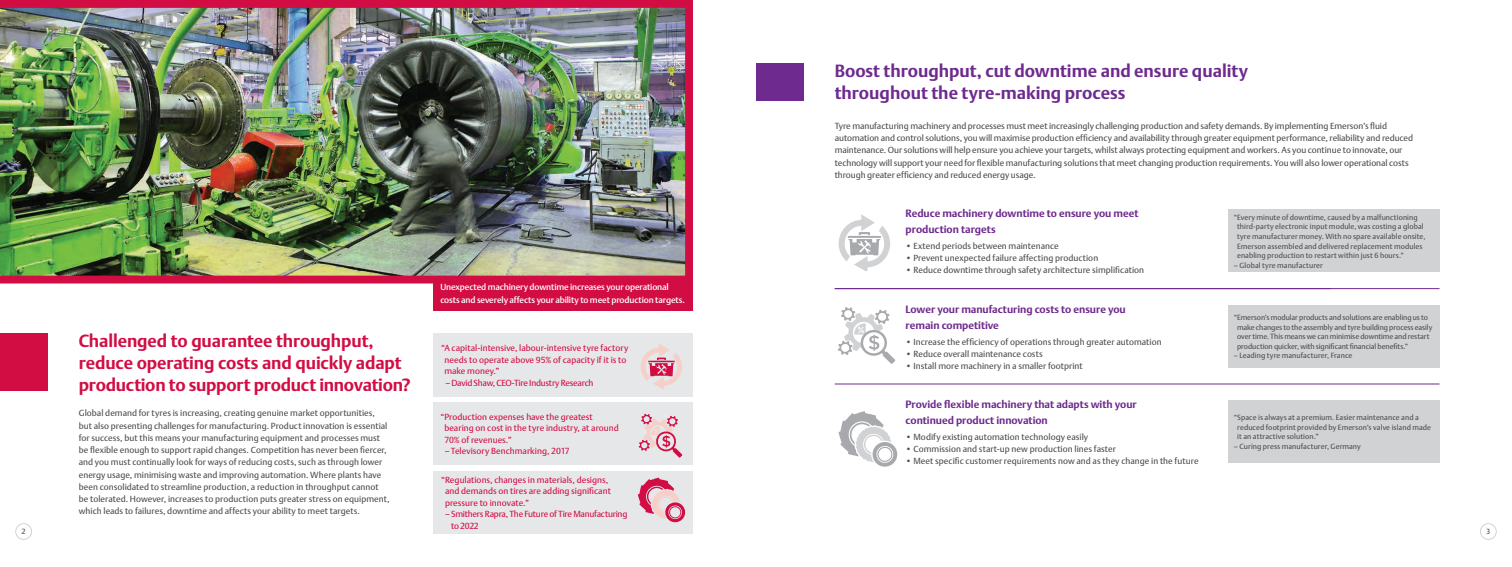
<style>
.page{position:relative;width:1512px;height:567px;background:#fff}
.page>*{position:absolute;margin:0;border:0;box-sizing:border-box;transform-origin:0 0}
.t1{font:700 17.5px/21.9px "DTL Argo T";letter-spacing:-.01em;color:#d20d44}
.t2{font:700 17.5px/21.9px "DTL Argo T";color:#6e2a8e}
.t3{font:700 10.5px/15.8px "DTL Argo T";letter-spacing:-.005em;color:#6e2a8e}
.t4{font:8.75px/12.2px "DTL Argo T";color:#4b4c4d}
.t5{font:8.75px/11.4px "DTL Argo T";color:#d20d44}
.t6{font:500 8.75px/12.2px "DTL Argo T";letter-spacing:-.015em;color:#fff}
.t7{font:8.75px/11.4px "DTL Argo T";letter-spacing:-.025em;color:#d20d44}
.t8{font:8.75px "DTL Argo T";letter-spacing:-.03em;color:#d20d44}
.t9{font:7.44px/9.6px "DTL Argo T";letter-spacing:.01em;color:#4b4c4d}
.t10{font:7.44px/9.6px "DTL Argo T";letter-spacing:-.01em;color:#4b4c4d}
</style>
<div class="page">
<div style="left:1480px;top:523px;width:17px;height:17px;border:1px solid #d1d2d4;border-radius:50%"></div>
<div style="left:15px;top:523px;width:17px;height:17px;border:1px solid #d1d2d4;border-radius:50%"></div>
<img style="left:0;top:0;width:693px;height:284px">
<div style="left:0;top:334px;width:47px;height:57px;background:#d20d44"></div>
<div style="left:433px;top:471px;width:260px;height:63px;background:#e6e7e9"></div>
<svg style="left:638px;top:478px;width:47px;height:44px"></svg>
<div style="left:433px;top:334px;width:260px;height:63px;background:#e6e7e9"></div>
<svg style="left:641px;top:344px;width:41px;height:46px"></svg>
<div style="left:433px;top:402px;width:260px;height:63px;background:#e6e7e9"></div>
<svg style="left:639px;top:414px;width:43px;height:44px"></svg>
<div style="left:433px;top:276px;width:260px;height:35px;background:#d20d44"></div>
<div style="left:756px;top:63px;width:47px;height:37px;background:#6e2a8e"></div>
<div style="left:1228px;top:305px;width:212px;height:63px;background:#d1d2d4"></div>
<div style="left:1228px;top:209px;width:212px;height:63px;background:#d1d2d4"></div>
<div style="left:1228px;top:400px;width:212px;height:63px;background:#d1d2d4"></div>
<svg style="left:838px;top:307px;width:57px;height:57px"></svg>
<svg style="left:839px;top:214px;width:51px;height:57px"></svg>
<svg style="left:839px;top:411px;width:58px;height:56px"></svg>
<hr style="left:835px;top:288px;width:605px;height:1px;background:#6e2a8e">
<hr style="left:835px;top:384px;width:605px;height:1px;background:#6e2a8e">
<h1 class="t2" style="left:835px;top:60px;width:415px">Boost throughput, cut downtime and ensure quality throughout the tyre-making process</h1>
<p class="t4" style="left:835px;top:120px;width:580px">Tyre manufacturing machinery and processes must meet increasingly challenging production and safety demands. By implementing Emerson’s fluid automation and control solutions, you will maximise production efficiency and availability through greater equipment performance, reliability and reduced maintenance. Our solutions will help ensure you achieve your targets, whilst always protecting equipment and workers. As you continue to innovate, our technology will support your need for flexible manufacturing solutions that meet changing production requirements. You will also lower operational costs through greater efficiency and reduced energy usage.</p>
<p class="t3" style="left:906px;top:206px;width:234px">Reduce machinery downtime to ensure you meet production targets</p>
<p class="t4" style="left:906px;top:239px;width:155px">• Extend periods between maintenance</p>
<p class="t4" style="left:906px;top:252px;width:194px">• Prevent unexpected failure affecting production</p>
<p class="t4" style="left:906px;top:264px;width:240px">• Reduce downtime through safety architecture simplification</p>
<p class="t3" style="left:906px;top:301px;width:222px">Lower your manufacturing costs to ensure you remain competitive</p>
<p class="t4" style="left:906px;top:335px;width:258px">• Increase the efficiency of operations through greater automation</p>
<p class="t4" style="left:906px;top:348px;width:139px">• Reduce overall maintenance costs</p>
<p class="t4" style="left:906px;top:360px;width:179px">• Install more machinery in a smaller footprint</p>
<p class="t3" style="left:906px;top:397px;width:233px">Provide flexible machinery that adapts with your continued product innovation</p>
<p class="t4" style="left:906px;top:431px;width:184px">• Modify existing automation technology easily</p>
<p class="t4" style="left:906px;top:443px;width:212px">• Commission and start-up new production lines faster</p>
<p class="t4" style="left:906px;top:455px;width:294px">• Meet specific customer requirements now and as they change in the future</p>
<p class="t9" style="left:1237px;top:212px;width:190px;text-indent:-3px">“Every minute of downtime, caused by a malfunctioning third-party electronic input module, was costing a global tyre manufacturer money. With no spare available onsite, Emerson assembled and delivered replacement modules enabling production to restart within just 6 hours.”</p>
<p class="t9" style="left:1234px;top:260px;width:91px">– Global tyre manufacturer</p>
<p class="t6" style="left:440px;top:281px;width:246px">Unexpected machinery downtime increases your operational costs and severely affects your ability to meet production targets.</p>
<p class="t10" style="left:1237px;top:312px;width:197px;text-indent:-3px">“Emerson’s modular products and solutions are enabling us to make changes to the assembly and tyre building process easily over time. This means we can minimise downtime and restart production quicker, with significant financial benefits.”</p>
<p class="t9" style="left:1234px;top:351px;width:120px">– Leading tyre manufacturer, France</p>
<h1 class="t1" style="left:79px;top:330px;width:333px">Challenged to guarantee throughput, reduce operating costs and quickly adapt production to support product innovation?</h1>
<p class="t4" style="left:79px;top:407px;width:312px">Global demand for tyres is increasing, creating genuine market opportunities, but also presenting challenges for manufacturing. Product innovation is essential for success, but this means your manufacturing equipment and processes must be flexible enough to support rapid changes. Competition has never been fiercer, and you must continually look for ways of reducing costs, such as through lower energy usage, minimising waste and improving automation. Where plants have been consolidated to streamline production, a reduction in throughput cannot be tolerated. However, increases to production puts greater stress on equipment, which leads to failures, downtime and affects your ability to meet targets.</p>
<p class="t5" style="left:444px;top:343px;width:185px;text-indent:-3px">“A capital-intensive, labour-intensive tyre factory needs to operate above 95% of capacity if it is to make money.”</p>
<p class="t8" style="left:445px;top:377px;width:150px">– David Shaw, CEO-Tire Industry Research</p>
<p class="t5" style="left:444px;top:411px;width:176px;text-indent:-4px">“Production expenses have the greatest bearing on cost in the tyre industry, at around<br>70% of revenues.”</p>
<p class="t5" style="left:445px;top:445px;width:127px">– Televisory Benchmarking, 2017</p>
<p class="t9" style="left:1237px;top:413px;width:195px;text-indent:-3px">“Space is always at a premium. Easier maintenance and a reduced footprint provided by Emerson’s valve island made it an attractive solution.”</p>
<p class="t9" style="left:1234px;top:441px;width:129px">– Curing press manufacturer, Germany</p>
<p class="t5" style="left:445px;top:474px;width:167px;text-indent:-4px">“Regulations, changes in materials, designs, and demands on tires are adding significant pressure to innovate.”</p>
<p class="t7" style="left:451px;top:508px;width:178px;text-indent:-6px">– Smithers Rapra, The Future of Tire Manufacturing to 2022</p>
<p class="t9" style="left:22px;top:527px;width:6px">2</p>
<p class="t9" style="left:1486px;top:527px;width:6px">3</p>
</div>
